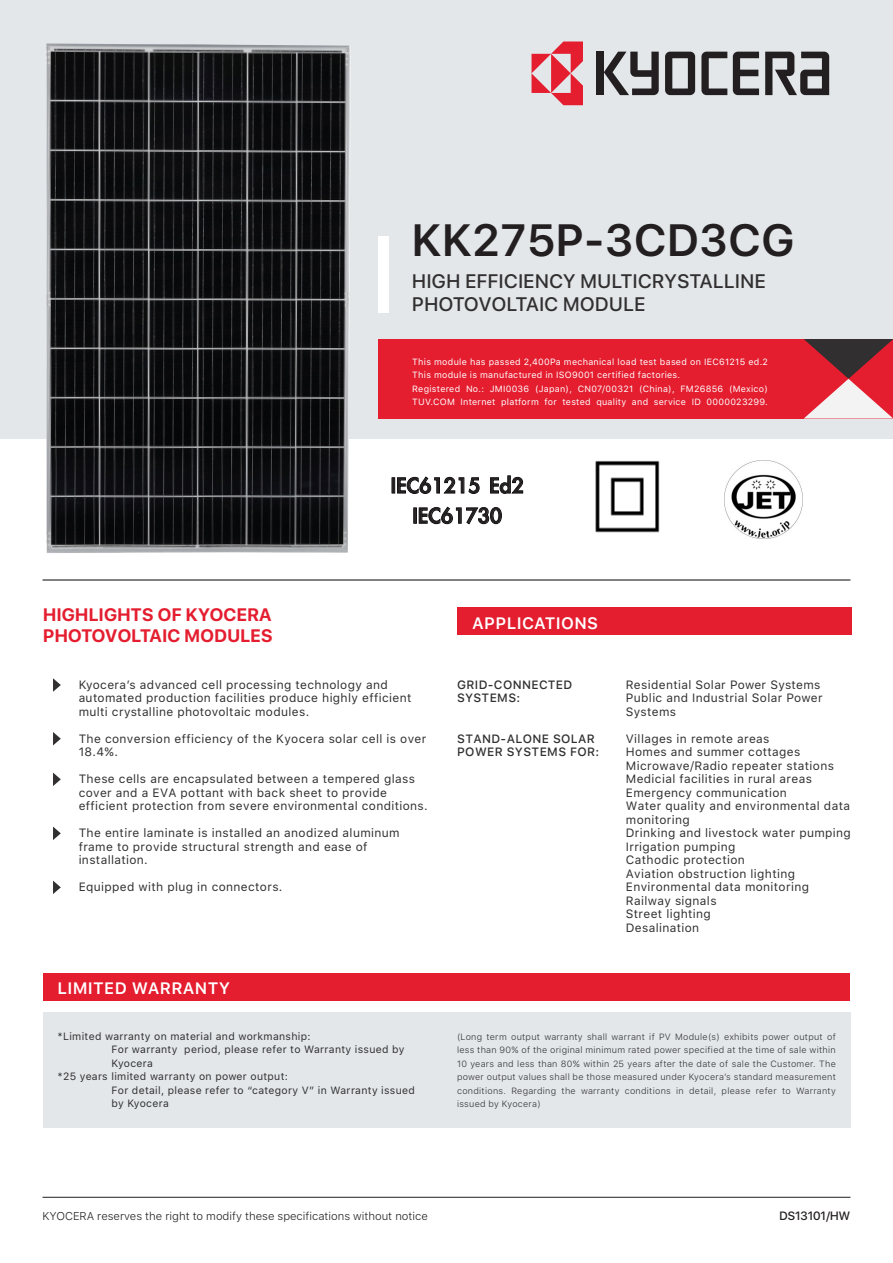
<style>
.page{position:relative;width:893px;height:1263px;background:#fff}
.page>*{position:absolute;margin:0;border:0;box-sizing:border-box;transform-origin:0 0}
.t1{font:600 45px "SF Pro Display";letter-spacing:.03em;color:#231f20}
.t2{font:25.2px "Li Gothic Med";letter-spacing:.02em;color:#231f20}
.t3{font:500 19.5px "SF Pro Display";letter-spacing:.03em;color:#312f30}
.t4{font:700 18px "SF Pro Display";letter-spacing:.02em;color:#e41d2f}
.t5{font:600 16.5px "SF Pro Text";letter-spacing:.02em;color:#fff}
.t6{font:12px/13.5px "SF Pro Text";letter-spacing:.03em;color:#312f30}
.t7{font:500 12px/13.5px "SF Pro Text";letter-spacing:.03em;color:#312f30}
.t8{font:500 12px "SF Pro Display";color:#231f20}
.t9{font:300 11.25px "SF Pro Text";color:#231f20}
.t10{font:10.5px "SF Pro Text";letter-spacing:.03em;color:#312f30}
.t11{font:300 9px/13.5px "SF Pro Text";letter-spacing:.03em;color:#312f30;text-align:justify}
.t12{font:9px "SF Pro Text";letter-spacing:.03em;color:#fff}
</style>
<div class="page">
<div style="left:457px;top:607px;width:394px;height:27px;background:#e41d2f"></div>
<div style="left:43px;top:1013px;width:808px;height:115px;background:#e3e7ea"></div>
<div style="left:0;top:0;width:893px;height:439px;background:#e3e7ea"></div>
<div style="left:378px;top:339px;width:515px;height:79px;background:#e41d2f"></div>
<div style="left:378px;top:236px;width:11px;height:77px;background:#fff"></div>
<hr style="left:43px;top:1197px;width:807px;height:1px;background:#231f20">
<div style="left:596px;top:52px;width:7px;height:43px;background:#231f20"></div>
<svg style="left:765px;top:52px;width:64px;height:43px"></svg>
<svg style="left:733px;top:52px;width:26px;height:43px"></svg>
<svg style="left:701px;top:52px;width:26px;height:43px"></svg>
<svg style="left:665px;top:52px;width:30px;height:43px"></svg>
<svg style="left:604px;top:52px;width:55px;height:43px"></svg>
<svg style="left:531px;top:42px;width:52px;height:63px"></svg>
<svg style="left:804px;top:339px;width:89px;height:80px"></svg>
<img style="left:46px;top:43px;width:305px;height:510px">
<div style="left:43px;top:974px;width:807px;height:27px;background:#e41d2f"></div>
<img style="left:595px;top:460px;width:65px;height:73px">
<img style="left:725px;top:460px;width:78px;height:78px">
<hr style="left:43px;top:579px;width:807px;height:2px;background:#231f20">
<svg style="left:53px;top:678px;width:8px;height:14px"></svg>
<svg style="left:53px;top:732px;width:8px;height:13px"></svg>
<svg style="left:53px;top:773px;width:8px;height:13px"></svg>
<svg style="left:53px;top:827px;width:8px;height:13px"></svg>
<svg style="left:53px;top:881px;width:8px;height:13px"></svg>
<div style="left:392px;top:478px;width:3px;height:15px;border:1px solid #000"></div>
<svg style="left:397px;top:477px;width:82px;height:17px"></svg>
<svg style="left:490px;top:476px;width:33px;height:18px"></svg>
<div style="left:414px;top:508px;width:3px;height:15px;border:1px solid #000"></div>
<svg style="left:419px;top:507px;width:83px;height:17px"></svg>
<p class="t1" style="left:412px;top:208px;width:383px">KK275P-3CD3CG</p>
<p class="t3" style="left:412px;top:267px;width:355px">HIGH EFFICIENCY MULTICRYSTALLINE</p>
<p class="t3" style="left:412px;top:290px;width:235px">PHOTOVOLTAIC MODULE</p>
<p class="t12" style="left:412px;top:355px;width:357px">This module has passed 2,400Pa mechanical load test based on IEC61215 ed.2</p>
<p class="t12" style="left:412px;top:368px;width:269px">This module is manufactured in ISO9001 certified factories.</p>
<p class="t12" style="left:412px;top:382px;width:357px">Registered No.: JMI0036 (Japan), CN07/00321 (China), FM26856 (Mexico)</p>
<p class="t12" style="left:412px;top:395px;width:357px">TUV.COM Internet platform for tested quality and service ID 0000023299.</p>
<p class="t2" style="left:391px;top:472px;width:134px">IEC61215 Ed2</p>
<p class="t2" style="left:413px;top:502px;width:91px">IEC61730</p>
<p class="t4" style="left:43px;top:604px;width:230px">HIGHLIGHTS OF KYOCERA</p>
<p class="t4" style="left:43px;top:625px;width:231px">PHOTOVOLTAIC MODULES</p>
<p class="t6" style="left:79px;top:678px;width:334px">Kyocera’s advanced cell processing technology and automated production facilities produce highly efficient multi crystalline photovoltaic modules.</p>
<p class="t6" style="left:79px;top:732px;width:349px">The conversion efficiency of the Kyocera solar cell is over<br>18.4%.</p>
<p class="t6" style="left:79px;top:772px;width:351px">These cells are encapsulated between a tempered glass cover and a EVA pottant with back sheet to provide efficient protection from severe environmental conditions.</p>
<p class="t6" style="left:79px;top:826px;width:322px">The entire laminate is installed an anodized aluminum frame to provide structural strength and ease of installation.</p>
<p class="t6" style="left:79px;top:880px;width:205px">Equipped with plug in connectors.</p>
<p class="t5" style="left:57px;top:976px;width:174px">LIMITED WARRANTY</p>
<p class="t5" style="left:472px;top:611px;width:127px">APPLICATIONS</p>
<p class="t7" style="left:457px;top:678px;width:117px">GRID-CONNECTED<br>SYSTEMS:</p>
<p class="t7" style="left:457px;top:732px;width:139px">STAND-ALONE SOLAR</p>
<p class="t7" style="left:457px;top:746px;width:144px">POWER SYSTEMS FOR:</p>
<p class="t6" style="left:626px;top:678px;width:196px">Residential Solar Power Systems</p>
<p class="t6" style="left:626px;top:691px;width:198px">Public and Industrial Solar Power<br>Systems</p>
<p class="t6" style="left:626px;top:732px;width:145px">Villages in remote areas</p>
<p class="t6" style="left:626px;top:745px;width:176px">Homes and summer cottages</p>
<p class="t6" style="left:626px;top:759px;width:210px">Microwave/Radio repeater stations</p>
<p class="t6" style="left:626px;top:772px;width:188px">Medicial facilities in rural areas</p>
<p class="t6" style="left:626px;top:786px;width:163px">Emergency communication</p>
<p class="t6" style="left:626px;top:799px;width:226px">Water quality and environmental data monitoring</p>
<p class="t6" style="left:626px;top:826px;width:226px">Drinking and livestock water pumping</p>
<p class="t6" style="left:626px;top:840px;width:111px">Irrigation pumping</p>
<p class="t6" style="left:626px;top:853px;width:120px">Cathodic protection</p>
<p class="t6" style="left:626px;top:867px;width:171px">Aviation obstruction lighting</p>
<p class="t6" style="left:626px;top:880px;width:185px">Environmental data monitoring</p>
<p class="t6" style="left:626px;top:894px;width:92px">Railway signals</p>
<p class="t6" style="left:626px;top:907px;width:87px">Street lighting</p>
<p class="t6" style="left:626px;top:921px;width:75px">Desalination</p>
<p class="t10" style="left:57px;top:1028px;width:255px">*Limited warranty on material and workmanship:</p>
<p class="t10" style="left:111px;top:1042px;width:294px">For warranty period, please refer to Warranty issued by</p>
<p class="t10" style="left:111px;top:1055px;width:43px">Kyocera</p>
<p class="t10" style="left:57px;top:1069px;width:232px">*25 years limited warranty on power output:</p>
<p class="t10" style="left:111px;top:1082px;width:305px">For detail, please refer to “category V” in Warranty issued</p>
<p class="t10" style="left:111px;top:1096px;width:59px">by Kyocera</p>
<p class="t11" style="left:457px;top:1030px;width:380px">(Long term output warranty shall warrant if PV Module(s) exhibits power output of less than 90% of the original minimum rated power specified at the time of sale within 10 years and less than 80% within 25 years after the date of sale the Customer. The power output values shall be those measured under Kyocera’s standard measurement conditions. Regarding the warranty conditions in detail, please refer to Warranty issued by Kyocera)</p>
<p class="t9" style="left:42px;top:1207px;width:387px">KYOCERA reserves the right to modify these specifications without notice</p>
<p class="t8" style="left:779px;top:1207px;width:72px">DS13101/HW</p>
</div>
